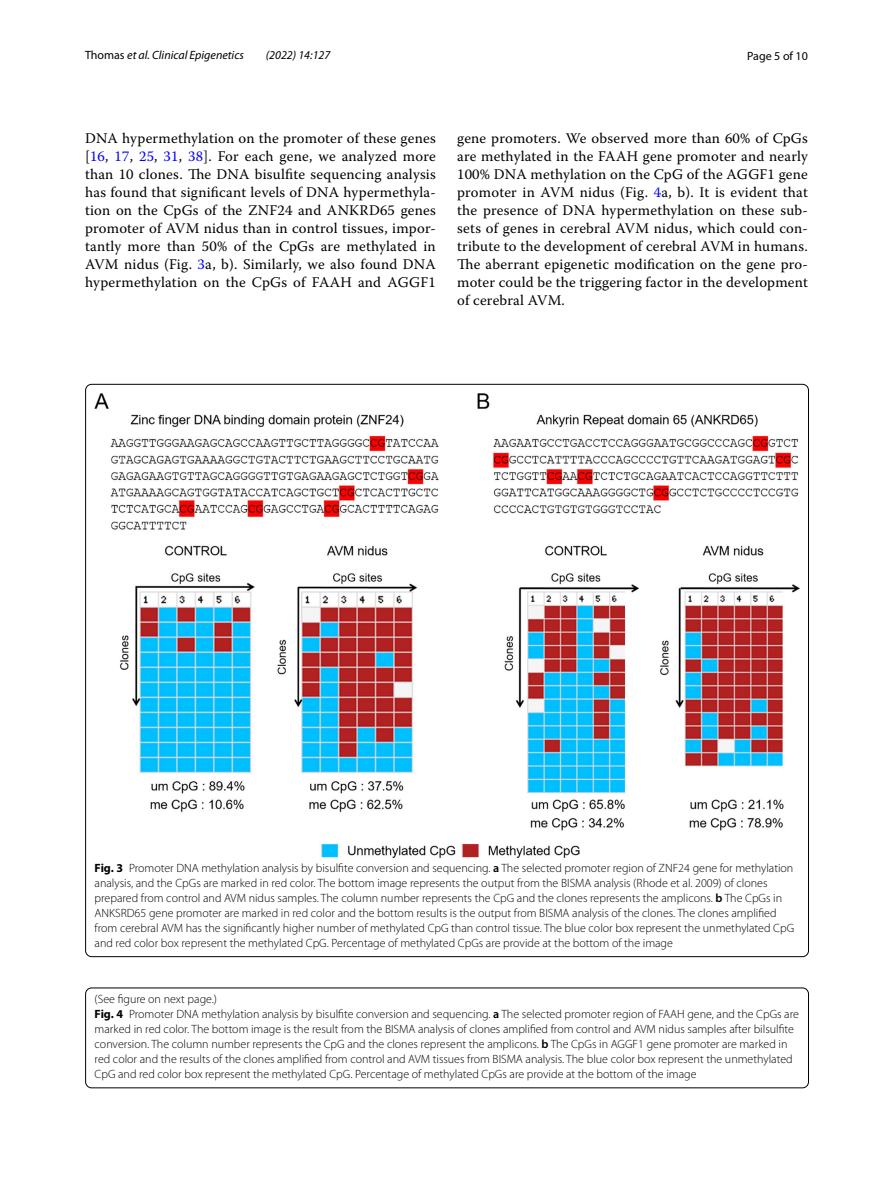
<style>
.page{position:relative;width:893px;height:1187px;background:#fff}
.page>*{position:absolute;margin:0;border:0;box-sizing:border-box;transform-origin:0 0}
.t1{font:14.7px/18px "Warnock Pro";letter-spacing:.015em;color:#000;text-align:justify}
.t2{font:300 12px/15px "Myriad Pro";color:#000}
.t3{font:italic 12px "Myriad Pro";color:#000}
.t4{font:12px "Myriad Pro";color:#000}
.s1{font-style:normal}
.s2{color:#00f}
.s3{font-weight:700}
.s4{font-weight:600}
</style>
<div class="page">
<img style="left:94px;top:393px;width:706px;height:464px">
<div style="left:85px;top:987px;width:724px;height:100px;border:1px solid #000;border-radius:6px"></div>
<p class="t3" style="left:85px;top:48px;width:160px"><span class="s1">Thomas</span> et al. Clinical Epigenetics</p>
<p class="t3" style="left:266px;top:48px;width:66px">(2022) 14:127</p>
<p class="t4" style="left:747px;top:48px;width:62px">Page 5 of 10</p>
<p class="t1" style="left:85px;top:128px;width:352px">DNA hypermethylation on the promoter of these genes [<span class="s2">16</span>, <span class="s2">17</span>, <span class="s2">25</span>, <span class="s2">31</span>, <span class="s2">38</span>]. For each gene, we analyzed more than 10 clones. The DNA bisulfite sequencing analysis has found that significant levels of DNA hypermethyla&shy;tion on the CpGs of the ZNF24 and ANKRD65 genes promoter of AVM nidus than in control tissues, impor&shy;tantly more than 50% of the CpGs are methylated in AVM nidus (Fig. <span class="s2">3</span>a, b). Similarly, we also found DNA hypermethylation on the CpGs of FAAH and AGGF1</p>
<p class="t1" style="left:457px;top:128px;width:352px">gene promoters. We observed more than 60% of CpGs are methylated in the FAAH gene promoter and nearly 100% DNA methylation on the CpG of the AGGF1 gene promoter in AVM nidus (Fig. <span class="s2">4</span>a, b). It is evident that the presence of DNA hypermethylation on these sub&shy;sets of genes in cerebral AVM nidus, which could con&shy;tribute to the development of cerebral AVM in humans.<br>The aberrant epigenetic modification on the gene pro&shy;moter could be the triggering factor in the development of cerebral AVM.</p>
<p class="t2" style="left:95px;top:861px;width:701px"><span class="s3">Fig. 3</span> Promoter DNA methylation analysis by bisulfite conversion and sequencing. <span class="s4">a</span> The selected promoter region of ZNF24 gene for methylation analysis, and the CpGs are marked in red color. The bottom image represents the output from the BISMA analysis (Rhode et al. 2009) of clones prepared from control and AVM nidus samples. The column number represents the CpG and the clones represents the amplicons. <span class="s4">b</span> The CpGs in ANKSRD65 gene promoter are marked in red color and the bottom results is the output from BISMA analysis of the clones. The clones amplified from cerebral AVM has the significantly higher number of methylated CpG than control tissue. The blue color box represent the unmethylated CpG and red color box represent the methylated CpG. Percentage of methylated CpGs are provide at the bottom of the image</p>
<p class="t2" style="left:95px;top:991px;width:124px">(See figure on next page.)</p>
<p class="t2" style="left:95px;top:1006px;width:706px"><span class="s3">Fig. 4</span> Promoter DNA methylation analysis by bisulfite conversion and sequencing. <span class="s4">a</span> The selected promoter region of FAAH gene, and the CpGs are marked in red color. The bottom image is the result from the BISMA analysis of clones amplified from control and AVM nidus samples after bilsulfite conversion. The column number represents the CpG and the clones represent the amplicons. <span class="s4">b</span> The CpGs in AGGF1 gene promoter are marked in red color and the results of the clones amplified from control and AVM tissues from BISMA analysis. The blue color box represent the unmethylated CpG and red color box represent the methylated CpG. Percentage of methylated CpGs are provide at the bottom of the image</p>
</div>
